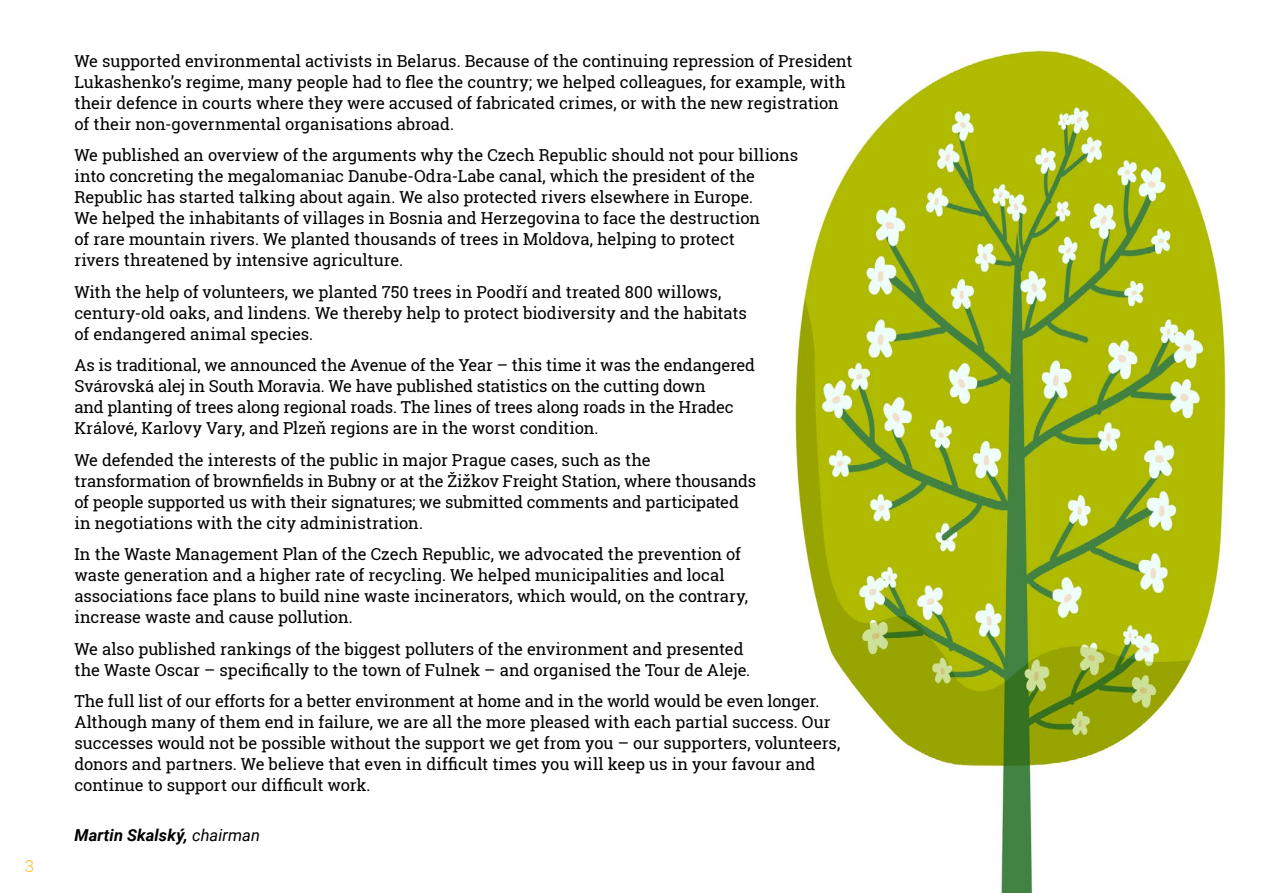
<style>
.page{position:relative;width:1263px;height:893px;background:#fff}
.page>*{position:absolute;margin:0;border:0;box-sizing:border-box;transform-origin:0 0}
.t1{font:16.5px/21px "Roboto Slab";letter-spacing:-.005em;color:#000}
.t2{font:italic 700 16.5px "Roboto";letter-spacing:.01em;color:#000}
.t3{font:300 16.5px "Roboto Slab";color:#fdb913}
.s1{font-weight:400}
</style>
<div class="page">
<img style="left:792px;top:50px;width:435px;height:843px">
<p class="t3" style="left:25px;top:855px;width:10px">3</p>
<p class="t1" style="left:74px;top:50px;width:779px">We supported environmental activists in Belarus. Because of the continuing repression of President Lukashenko’s regime, many people had to flee the country; we helped colleagues, for example, with their defence in courts where they were accused of fabricated crimes, or with the new registration of their non-governmental organisations abroad.</p>
<p class="t1" style="left:74px;top:144px;width:725px">We published an overview of the arguments why the Czech Republic should not pour billions into concreting the megalomaniac Danube-Odra-Labe canal, which the president of the Republic has started talking about again. We also protected rivers elsewhere in Europe.<br>We helped the inhabitants of villages in Bosnia and Herzegovina to face the destruction<br>of rare mountain rivers. We planted thousands of trees in Moldova, helping to protect<br>rivers threatened by intensive agriculture.</p>
<p class="t1" style="left:74px;top:281px;width:674px">With the help of volunteers, we planted 750 trees in Poodří and treated 800 willows, century-old oaks, and lindens. We thereby help to protect biodiversity and the habitats of endangered animal species.</p>
<p class="t1" style="left:74px;top:354px;width:682px">As is traditional, we announced the Avenue of the Year – this time it was the endangered Svárovská alej in South Moravia. We have published statistics on the cutting down<br>and planting of trees along regional roads. The lines of trees along roads in the Hradec Králové, Karlovy Vary, and Plzeň regions are in the worst condition.</p>
<p class="t1" style="left:74px;top:449px;width:683px">We defended the interests of the public in major Prague cases, such as the transformation of brownfields in Bubny or at the Žižkov Freight Station, where thousands of people supported us with their signatures; we submitted comments and participated in negotiations with the city administration.</p>
<p class="t1" style="left:74px;top:543px;width:675px">In the Waste Management Plan of the Czech Republic, we advocated the prevention of waste generation and a higher rate of recycling. We helped municipalities and local associations face plans to build nine waste incinerators, which would, on the contrary, increase waste and cause pollution.</p>
<p class="t1" style="left:74px;top:638px;width:677px">We also published rankings of the biggest polluters of the environment and presented the Waste Oscar – specifically to the town of Fulnek – and organised the Tour de Aleje.</p>
<p class="t1" style="left:74px;top:690px;width:767px">The full list of our efforts for a better environment at home and in the world would be even longer.<br>Although many of them end in failure, we are all the more pleased with each partial success. Our successes would not be possible without the support we get from you – our supporters, volunteers, donors and partners. We believe that even in difficult times you will keep us in your favour and continue to support our difficult work.</p>
<p class="t2" style="left:74px;top:823px;width:187px">Martin Skalský, <span class="s1">chairman</span></p>
</div>
